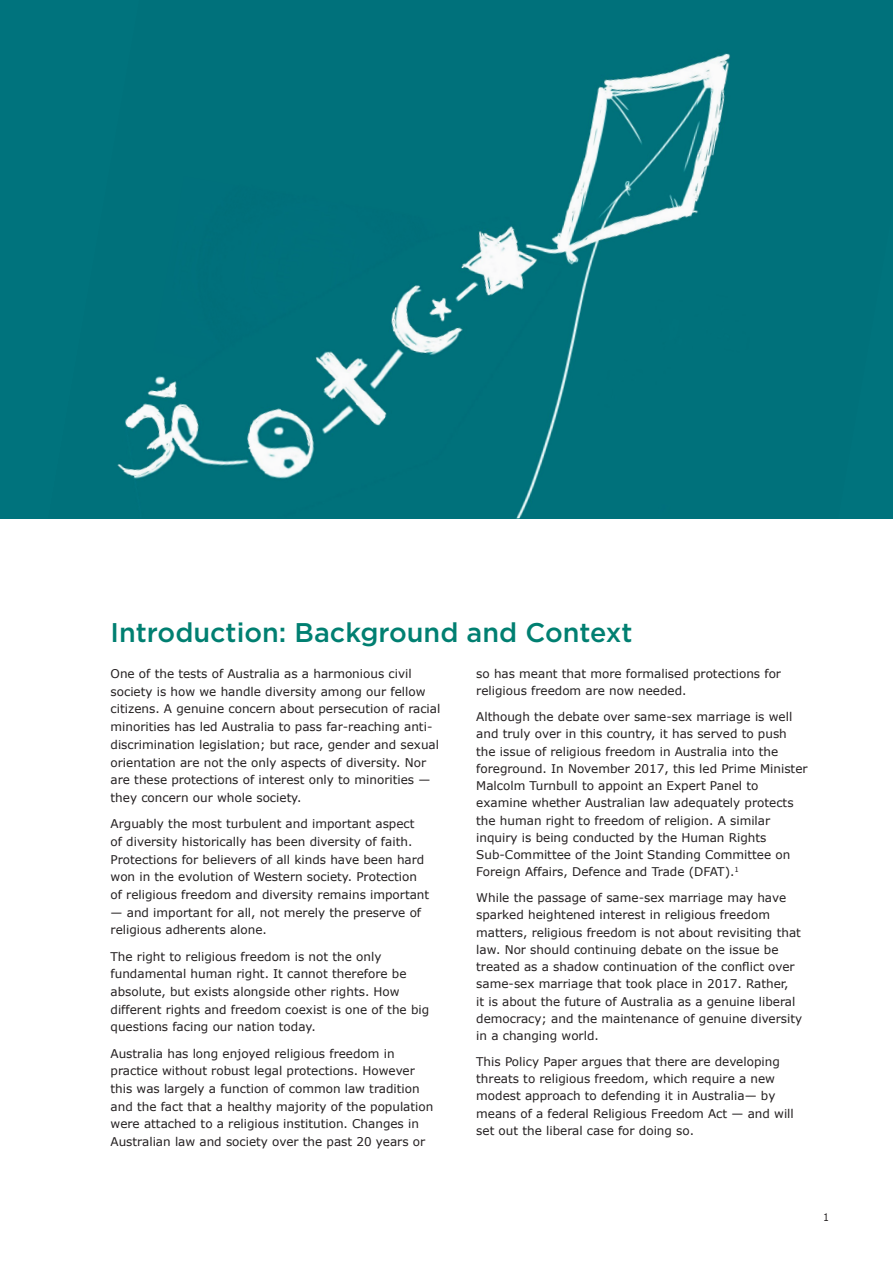
<style>
.page{position:relative;width:893px;height:1263px;background:#fff}
.page>*{position:absolute;margin:0;border:0;box-sizing:border-box;transform-origin:0 0}
._01_Heading{font:500 27px "Gotham";color:#007f71}
._05_Copy_Normal{font:12px/17.2px "Verdana";color:#231f20}
.t1{font:10.5px "Verdana";color:#231f20;scale:.9 1}
</style>
<div class="page">
<div style="left:0;top:0;width:893px;height:518px;background:#00737d"></div>
<img style="left:117px;top:53px;width:613px;height:465px">
<p class="_01_Heading" style="left:111px;top:615px;width:523px">Introduction: Background and Context</p>
<p class="_05_Copy_Normal" style="left:111px;top:665px;width:331px;line-height:17.7px">One of the tests of Australia as a harmonious civil society is how we handle diversity among our fellow citizens. A genuine concern about persecution of racial minorities has led Australia to pass far-reaching anti&shy;discrimination legislation; but race, gender and sexual orientation are not the only aspects of diversity. Nor are these protections of interest only to minorities — they concern our whole society.</p>
<p class="_05_Copy_Normal" style="left:111px;top:815px;width:320px;line-height:17.7px">Arguably the most turbulent and important aspect<br>of diversity historically has been diversity of faith.<br>Protections for believers of all kinds have been hard won in the evolution of Western society. Protection of religious freedom and diversity remains important</p>
<p class="_05_Copy_Normal" style="left:111px;top:903px;width:312px;line-height:17.7px">— and important for all, not merely the preserve of religious adherents alone.</p>
<p class="_05_Copy_Normal" style="left:111px;top:947px;width:320px;line-height:17.7px">The right to religious freedom is not the only fundamental human right. It cannot therefore be absolute, but exists alongside other rights. How different rights and freedom coexist is one of the big questions facing our nation today.</p>
<p class="_05_Copy_Normal" style="left:111px;top:1044px;width:324px;line-height:17.7px">Australia has long enjoyed religious freedom in practice without robust legal protections. However this was largely a function of common law tradition and the fact that a healthy majority of the population were attached to a religious institution. Changes in Australian law and society over the past 20 years or</p>
<p class="_05_Copy_Normal" style="left:476px;top:665px;width:306px">so has meant that more formalised protections for religious freedom are now needed.</p>
<p class="_05_Copy_Normal" style="left:476px;top:708px;width:333px">Although the debate over same-sex marriage is well and truly over in this country, it has served to push the issue of religious freedom in Australia into the foreground. In November 2017, this led Prime Minister Malcolm Turnbull to appoint an Expert Panel to examine whether Australian law adequately protects the human right to freedom of religion. A similar inquiry is being conducted by the Human Rights Sub-Committee of the Joint Standing Committee on Foreign Affairs, Defence and Trade (DFAT).<sup>1</sup></p>
<p class="_05_Copy_Normal" style="left:476px;top:889px;width:327px">While the passage of same-sex marriage may have sparked heightened interest in religious freedom matters, religious freedom is not about revisiting that law. Nor should continuing debate on the issue be treated as a shadow continuation of the conflict over same-sex marriage that took place in 2017. Rather,<br>it is about the future of Australia as a genuine liberal democracy; and the maintenance of genuine diversity in a changing world.</p>
<p class="_05_Copy_Normal" style="left:476px;top:1053px;width:319px">This Policy Paper argues that there are developing threats to religious freedom, which require a new modest approach to defending it in Australia— by means of a federal Religious Freedom Act — and will set out the liberal case for doing so.</p>
<p class="t1" style="left:823px;top:1210px;width:8px">1</p>
</div>
